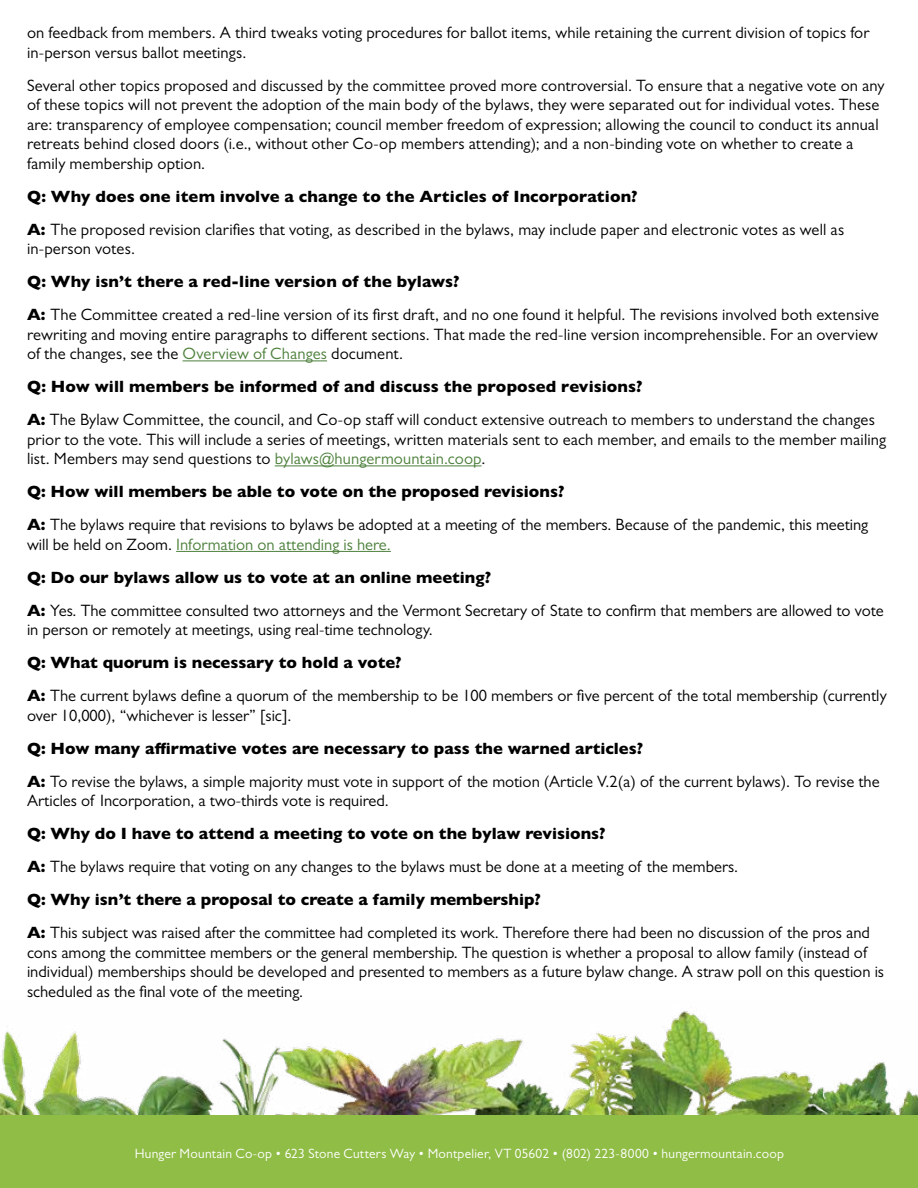
<style>
.page{position:relative;width:918px;height:1188px;background:#fff}
.page>*{position:absolute;margin:0;border:0;box-sizing:border-box;transform-origin:0 0}
.t1{font:16.5px/19.5px "Gill Sans MT Std";letter-spacing:.01em;color:#000101}
.t2{font:16.5px/33px "Gill Sans MT Std";color:#000}
.t3{font:13.5px "Gill Sans MT Std";letter-spacing:.015em;color:#fff}
.s1{font-weight:800}
.s2{color:#4c803b}
</style>
<div class="page">
<img style="left:0;top:1006px;width:918px;height:109px">
<div style="left:0;top:1115px;width:918px;height:73px;background:#90bd46"></div>
<hr style="left:183px;top:360px;width:144px;height:1px;background:#4c803b">
<hr style="left:275px;top:465px;width:207px;height:1px;background:#4c803b">
<hr style="left:176px;top:551px;width:215px;height:1px;background:#4c803b">
<p class="t1" style="left:27px;top:23px;width:844px">on feedback from members. A third tweaks voting procedures for ballot items, while retaining the current division of topics for in-person versus ballot meetings.</p>
<p class="t1" style="left:27px;top:75px;width:859px">Several other topics proposed and discussed by the committee proved more controversial. To ensure that a negative vote on any of these topics will not prevent the adoption of the main body of the bylaws, they were separated out for individual votes. These are: transparency of employee compensation; council member freedom of expression; allowing the council to conduct its annual retreats behind closed doors (i.e., without other Co-op members attending); and a non-binding vote on whether to create a family membership option.</p>
<p class="t1" style="left:27px;top:180px;width:819px;line-height:33px"><span class="s1">Q: Why does one item involve a change to the Articles of Incorporation?<br>A:</span> The proposed revision clarifies that voting, as described in the bylaws, may include paper and electronic votes as well as</p>
<p class="t1" style="left:27px;top:239px;width:109px">in-person votes.</p>
<p class="t1" style="left:27px;top:265px;width:854px;line-height:33px"><span class="s1">Q: Why isn’t there a red-line version of the bylaws?<br>A:</span> The Committee created a red-line version of its first draft, and no one found it helpful. The revisions involved both extensive</p>
<p class="t1" style="left:27px;top:324px;width:853px">rewriting and moving entire paragraphs to different sections. That made the red-line version incomprehensible. For an overview of the changes, see the <span class="s2">Overview of Changes</span> document.</p>
<p class="t1" style="left:27px;top:370px;width:849px;line-height:33px"><span class="s1">Q: How will members be informed of and discuss the proposed revisions?<br>A:</span> The Bylaw Committee, the council, and Co-op staff will conduct extensive outreach to members to understand the changes</p>
<p class="t1" style="left:27px;top:429px;width:861px">prior to the vote. This will include a series of meetings, written materials sent to each member, and emails to the member mailing list. Members may send questions to <span class="s2">bylaws@hungermountain.coop</span>.</p>
<p class="t2" style="left:27px;top:475px;width:843px"><span class="s1">Q: How will members be able to vote on the proposed revisions?<br>A:</span> The bylaws require that revisions to bylaws be adopted at a meeting of the members. Because of the pandemic, this meeting</p>
<p class="t2" style="left:27px;top:528px;width:858px">will be held on Zoom. <span class="s2">Information on attending is here.<br></span><span class="s1">Q: Do our bylaws allow us to vote at an online meeting?<br>A:</span> Yes. The committee consulted two attorneys and the Vermont Secretary of State to confirm that members are allowed to vote</p>
<p class="t2" style="left:27px;top:613px;width:407px">in person or remotely at meetings, using real-time technology.</p>
<p class="t2" style="left:27px;top:646px;width:862px"><span class="s1">Q: What quorum is necessary to hold a vote?<br>A:</span> The current bylaws define a quorum of the membership to be 100 members or five percent of the total membership (currently</p>
<p class="t2" style="left:27px;top:699px;width:266px">over 10,000), “whichever is lesser” [sic].</p>
<p class="t2" style="left:27px;top:732px;width:854px"><span class="s1">Q: How many affirmative votes are necessary to pass the warned articles?<br>A:</span> To revise the bylaws, a simple majority must vote in support of the motion (Article V.2(a) of the current bylaws). To revise the</p>
<p class="t2" style="left:27px;top:784px;width:363px">Articles of Incorporation, a two-thirds vote is required.</p>
<p class="t2" style="left:27px;top:817px;width:845px"><span class="s1">Q: Why do I have to attend a meeting to vote on the bylaw revisions?<br>A:</span> The bylaws require that voting on any changes to the bylaws must be done at a meeting of the members.<br><span class="s1">Q: Why isn’t there a proposal to create a family membership?<br>A:</span> This subject was raised after the committee had completed its work. Therefore there had been no discussion of the pros and</p>
<p class="t2" style="left:27px;top:942px;width:859px;line-height:19.5px">cons among the committee members or the general membership. The question is whether a proposal to allow family (instead of individual) memberships should be developed and presented to members as a future bylaw change. A straw poll on this question is scheduled as the final vote of the meeting.</p>
<p class="t3" style="left:135px;top:1146px;width:651px">Hunger Mountain Co-op • 623 Stone Cutters Way • Montpelier, VT 05602 • (802) 223-8000 • hungermountain.coop</p>
</div>
